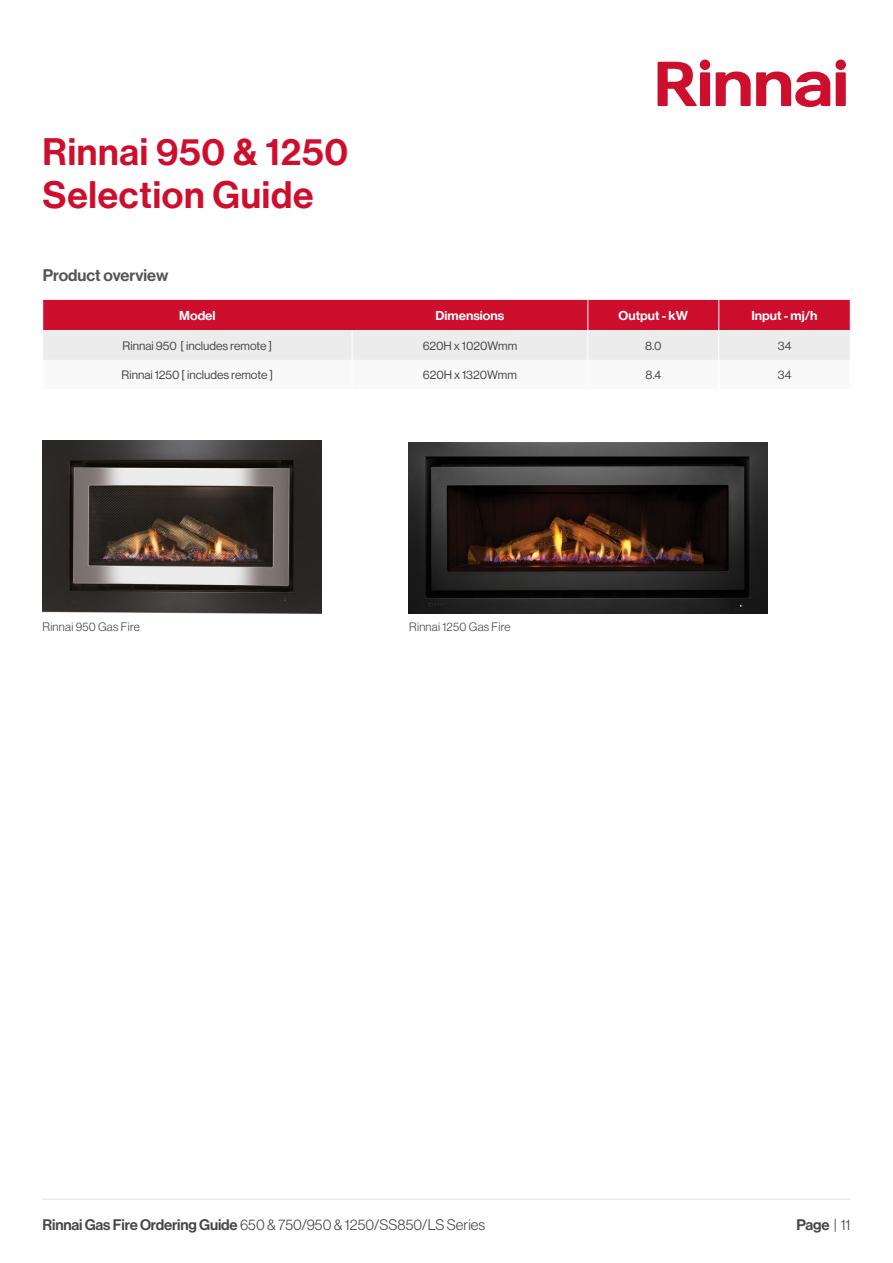
<style>
.page{position:relative;width:893px;height:1263px;background:#fff}
.page>*{position:absolute;margin:0;border:0;box-sizing:border-box;transform-origin:0 0}
.RB_Primary_Heading_White{font:37.5px "N Haas Grotesk DS Pro 65 Md";letter-spacing:.02em;color:#ce0e2d}
.Body_copy{font:16.5px "N Haas Grotesk DS Pro 65 Md";color:#565655}
.t1{font:15px "N Haas Grotesk DS Pro 45 Lt";letter-spacing:.005em;color:#484847}
.t2{font:15px "N Haas Grotesk DS Pro 65 Md";color:#484847}
.t3{font:12.6px "N Haas Grotesk DS Pro 65 Md";color:#fff;scale:1.06 1}
.TABLE_COPY_for_interactive_panel_2020{font:12px "N Haas Grotesk DS Pro 55 Rg";color:#484847}
.t4{font:12px "N Haas Grotesk DS Pro 45 Lt";letter-spacing:.02em;color:#484847}
.s1{font-family:"N Haas Grotesk DS Pro 65 Md"}
.s2{font-family:"N Haas Grotesk DS Pro 45 Lt"}
</style>
<div class="page">
<hr style="left:43px;top:1199px;width:807px;height:1px;background:#e1e1e1">
<div style="left:700px;top:60px;width:10px;height:10px;background:#ce0e2d;border-radius:50%"></div>
<div style="left:700px;top:72px;width:10px;height:34px;background:#ce0e2d"></div>
<div style="left:835px;top:60px;width:11px;height:10px;background:#ce0e2d;border-radius:50%"></div>
<div style="left:836px;top:72px;width:10px;height:34px;background:#ce0e2d"></div>
<svg style="left:658px;top:62px;width:39px;height:44px"></svg>
<svg style="left:716px;top:71px;width:114px;height:37px"></svg>
<img style="left:408px;top:442px;width:360px;height:171px">
<img style="left:43px;top:440px;width:279px;height:173px">
<svg style="left:42px;top:299px;width:809px;height:61px;background:#dd7f8e"></svg>
<p class="RB_Primary_Heading_White" style="left:43px;top:130px;width:307px">Rinnai 950 &amp; 1250</p>
<p class="RB_Primary_Heading_White" style="left:43px;top:173px;width:272px">Selection Guide</p>
<p class="Body_copy" style="left:43px;top:266px;width:127px">Product overview</p>
<p class="t3" style="left:179px;top:308px;width:36px">Model</p>
<p class="t3" style="left:436px;top:308px;width:66px">Dimensions</p>
<p class="t3" style="left:619px;top:308px;width:67px">Output - kW</p>
<p class="t3" style="left:751px;top:308px;width:64px">Input - mj/h</p>
<p class="TABLE_COPY_for_interactive_panel_2020" style="left:123px;top:339px;width:151px">Rinnai 950 [ includes remote ]</p>
<p class="TABLE_COPY_for_interactive_panel_2020" style="left:423px;top:339px;width:96px">620H x 1020Wmm</p>
<p class="TABLE_COPY_for_interactive_panel_2020" style="left:645px;top:339px;width:18px">8.0</p>
<p class="TABLE_COPY_for_interactive_panel_2020" style="left:778px;top:339px;width:15px">34</p>
<p class="TABLE_COPY_for_interactive_panel_2020" style="left:122px;top:368px;width:153px">Rinnai 1250 [ includes remote ]</p>
<p class="TABLE_COPY_for_interactive_panel_2020" style="left:423px;top:368px;width:95px">620H x 1320Wmm</p>
<p class="TABLE_COPY_for_interactive_panel_2020" style="left:645px;top:368px;width:17px">8.4</p>
<p class="TABLE_COPY_for_interactive_panel_2020" style="left:778px;top:368px;width:15px">34</p>
<p class="t4" style="left:43px;top:620px;width:99px">Rinnai 950 Gas Fire</p>
<p class="t4" style="left:409px;top:620px;width:103px">Rinnai 1250 Gas Fire</p>
<p class="t1" style="left:43px;top:1216px;width:444px"><span class="s1">Rinnai Gas Fire Ordering Guide</span> 650 &amp; 750/950 &amp; 1250/SS850/LS Series</p>
<p class="t2" style="left:796px;top:1216px;width:55px">Page <span class="s2">| 11</span></p>
</div>
